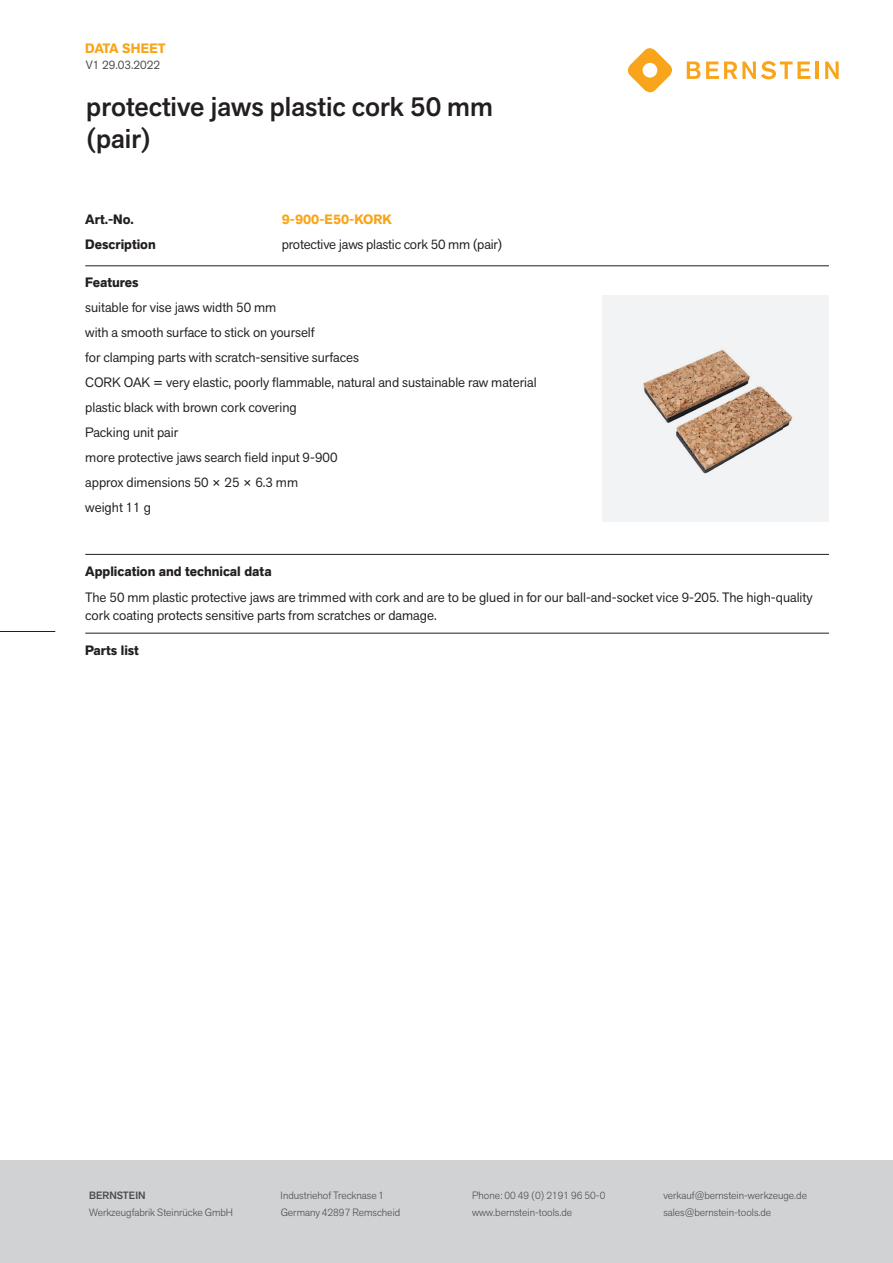
<style>
.page{position:relative;width:893px;height:1263px;background:#fff}
.page>*{position:absolute;margin:0;border:0;box-sizing:border-box;transform-origin:0 0}
.t1{font:500 27px/32.4px "Akzid Grtsk Next";color:#231f20}
.t2{font:13.5px/25px "Akzid Grtsk Next";color:#231f20}
.t3{font:700 13.5px "Akzid Grtsk Next";color:#231f20}
.t4{font:700 13.5px "Akzid Grtsk Next";color:#f9a51b}
.t5{font:12px "Akzid Grtsk Next";color:#4b4c4d}
.t6{font:300 10.5px "Akzid Grtsk Next";color:#4b4c4d}
.t7{font:500 10.5px "Akzid Grtsk Next";color:#4b4c4d}
</style>
<div class="page">
<div style="left:0;top:1161px;width:893px;height:102px;background:#d1d2d4"></div>
<hr style="left:85px;top:266px;width:744px;height:1px;background:#231f20">
<hr style="left:85px;top:554px;width:744px;height:1px;background:#231f20">
<div style="left:602px;top:295px;width:227px;height:227px;background:#f2f3f4"></div>
<img style="left:643px;top:349px;width:150px;height:125px">
<hr style="left:85px;top:633px;width:744px;height:1px;background:#231f20">
<svg style="left:627px;top:48px;width:45px;height:45px"></svg>
<svg style="left:687px;top:61px;width:123px;height:18px"></svg>
<hr style="left:815px;top:62px;width:4px;height:17px;background:#f9a51b">
<svg style="left:825px;top:62px;width:14px;height:17px"></svg>
<hr style="left:0;top:631px;width:55px;height:1px;background:#231f20">
<p class="t4" style="left:85px;top:39px;width:82px">DATA SHEET</p>
<p class="t5" style="left:86px;top:57px;width:76px">V1 29.03.2022</p>
<h1 class="t1" style="left:86px;top:90px;width:408px">protective jaws plastic cork 50 mm (pair)</h1>
<p class="t3" style="left:85px;top:210px;width:50px">Art.-No.</p>
<p class="t4" style="left:282px;top:210px;width:112px">9-900-E50-KORK</p>
<p class="t3" style="left:85px;top:235px;width:72px">Description</p>
<p class="t2" style="left:282px;top:231px;width:222px">protective jaws plastic cork 50 mm (pair)</p>
<p class="t3" style="left:85px;top:274px;width:55px">Features</p>
<p class="t2" style="left:85px;top:295px;width:453px">suitable for vise jaws width 50 mm<br>with a smooth surface to stick on yourself<br>for clamping parts with scratch-sensitive surfaces<br>CORK OAK = very elastic, poorly flammable, natural and sustainable raw material plastic black with brown cork covering<br>Packing unit pair<br>more protective jaws search field input 9-900<br>approx dimensions 50 × 25 × 6.3 mm<br>weight 11 g</p>
<p class="t3" style="left:85px;top:562px;width:188px">Application and technical data</p>
<p class="t2" style="left:85px;top:588px;width:729px;line-height:18px">The 50 mm plastic protective jaws are trimmed with cork and are to be glued in for our ball-and-socket vice 9-205. The high-quality cork coating protects sensitive parts from scratches or damage.</p>
<p class="t3" style="left:85px;top:641px;width:55px">Parts list</p>
<p class="t7" style="left:89px;top:1189px;width:58px">BERNSTEIN</p>
<p class="t6" style="left:281px;top:1189px;width:105px">Industriehof Trecknase 1</p>
<p class="t6" style="left:472px;top:1189px;width:135px">Phone: 00 49 (0) 2191 96 50-0</p>
<p class="t6" style="left:663px;top:1189px;width:145px">verkauf@bernstein-werkzeuge.de</p>
<p class="t6" style="left:89px;top:1205px;width:145px">Werkzeugfabrik Steinrücke GmbH</p>
<p class="t6" style="left:281px;top:1205px;width:121px">Germany 42897 Remscheid</p>
<p class="t6" style="left:472px;top:1205px;width:102px">www.bernstein-tools.de</p>
<p class="t6" style="left:663px;top:1205px;width:109px">sales@bernstein-tools.de</p>
</div>
